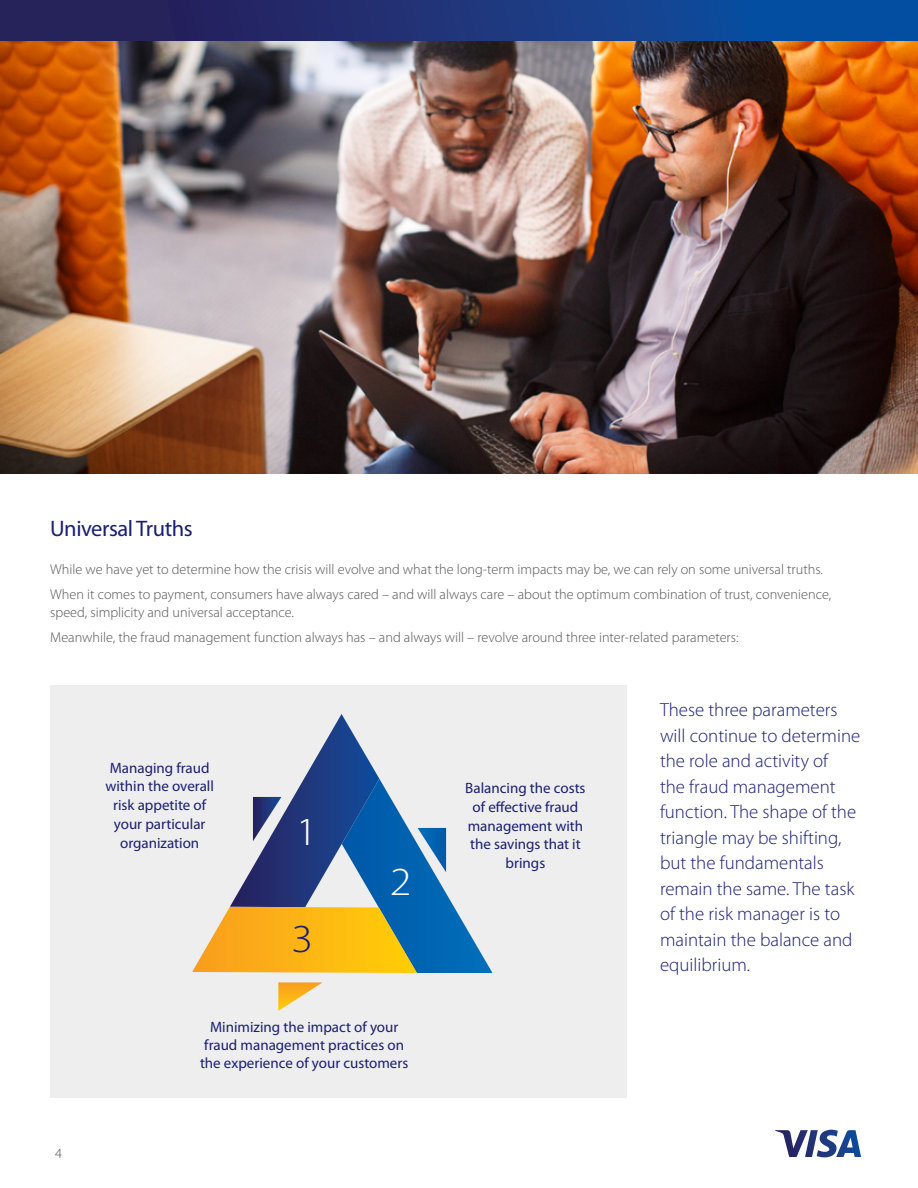
<style>
.page{position:relative;width:918px;height:1188px;background:#fff}
.page>*{position:absolute;margin:0;border:0;box-sizing:border-box;transform-origin:0 0}
.t1{font:300 39.9px "Myriad Pro";color:#fff;scale:1.11 1}
.t2{font:300 39.9px "Myriad Pro";color:#1a1f71;scale:1.11 1}
.t3{font:22.5px "Myriad Pro";letter-spacing:-.02em;color:#1a1f71}
.t4{font:300 18.9px/25.5px "Myriad Pro";color:#1a1f71}
.t5{font:15px/18.8px "Myriad Pro";color:#1a1f71;text-align:center}
.t6{font:300 14.25px/24.8px "Myriad Pro";color:#545456}
</style>
<div class="page">
<div style="left:51px;top:685px;width:576px;height:413px;background:#eee"></div>
<svg style="left:775px;top:1130px;width:86px;height:27px"></svg>
<div style="left:0;top:0;width:918px;height:41px;background:linear-gradient(to right,#2e1a4e,#0653aa)"></div>
<img style="left:0;top:41px;width:918px;height:433px">
<svg style="left:192px;top:714px;width:301px;height:259px"></svg>
<svg style="left:278px;top:982px;width:45px;height:29px"></svg>
<h2 class="t3" style="left:50px;top:516px;width:144px">Universal Truths</h2>
<p class="t6" style="left:50px;top:557px;width:783px">While we have yet to determine how the crisis will evolve and what the long-term impacts may be, we can rely on some universal truths.<br>When it comes to payment, consumers have always cared – and will always care – about the optimum combination of trust, convenience,</p>
<p class="t6" style="left:50px;top:600px;width:690px">speed, simplicity and universal acceptance.<br>Meanwhile, the fraud management function always has – and always will – revolve around three inter-related parameters:</p>
<p class="t6" style="left:55px;top:1141px;width:8px">4</p>
<p class="t5" style="left:105px;top:758px;width:110px">Managing fraud within the overall risk appetite of your particular organization</p>
<p class="t1" style="left:296px;top:810px;width:21px">1</p>
<p class="t2" style="left:292px;top:917px;width:21px">3</p>
<p class="t1" style="left:390px;top:860px;width:21px">2</p>
<p class="t5" style="left:200px;top:1018px;width:210px;line-height:18px">Minimizing the impact of your fraud management practices on the experience of your customers</p>
<p class="t5" style="left:465px;top:779px;width:122px">Balancing the costs of effective fraud management with the savings that it brings</p>
<p class="t4" style="left:660px;top:697px;width:202px">These three parameters will continue to determine the role and activity of<br>the fraud management function. The shape of the triangle may be shifting, but the fundamentals remain the same. The task of the risk manager is to maintain the balance and equilibrium.</p>
</div>
